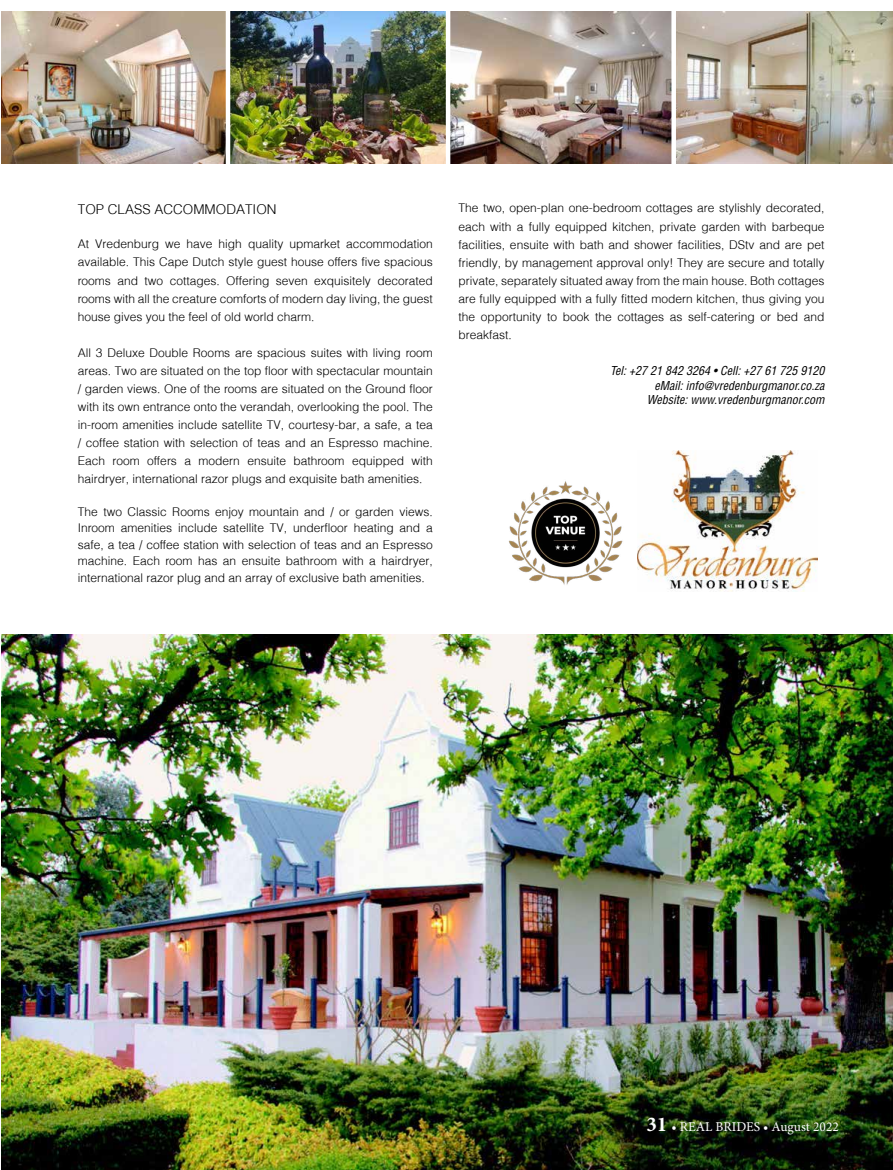
<style>
.page{position:relative;width:893px;height:1170px;background:#fff}
.page>*{position:absolute;margin:0;border:0;box-sizing:border-box;transform-origin:0 0}
.t1{font:13.5px "Minion Pro";color:#fff}
.t2{font:300 13.5px "Helv";color:#000}
.t3{font:300 12px/18px "Helv";color:#000;text-align:justify}
.t4{font:italic condensed 12px/14.4px "Helvetica LT Std";color:#000;text-align:right}
.s1{font-weight:700;font-size:21px}
</style>
<div class="page">
<img style="left:676px;top:12px;width:217px;height:151px">
<img style="left:450px;top:12px;width:221px;height:151px">
<img style="left:230px;top:12px;width:216px;height:151px">
<img style="left:2px;top:12px;width:224px;height:151px">
<img style="left:2px;top:634px;width:839px;height:535px">
<img style="left:841px;top:634px;width:52px;height:535px">
<img style="left:638px;top:450px;width:179px;height:141px">
<img style="left:509px;top:481px;width:114px;height:104px">
<p class="t2" style="left:78px;top:201px;width:200px">TOP CLASS ACCOMMODATION</p>
<p class="t3" style="left:78px;top:235px;width:356px">At Vredenburg we have high quality upmarket accommodation available. This Cape Dutch style guest house offers five spacious rooms and two cottages. Offering seven exquisitely decorated rooms with all the creature comforts of modern day living, the guest house gives you the feel of old world charm.</p>
<p class="t3" style="left:78px;top:343px;width:356px">All 3 Deluxe Double Rooms are spacious suites with living room areas. Two are situated on the top floor with spectacular mountain / garden views. One of the rooms are situated on the Ground floor with its own entrance onto the verandah, overlooking the pool. The in-room amenities include satellite TV, courtesy-bar, a safe, a tea / coffee station with selection of teas and an Espresso machine.<br>Each room offers a modern ensuite bathroom equipped with hairdryer, international razor plugs and exquisite bath amenities.</p>
<p class="t3" style="left:78px;top:502px;width:356px;line-height:16.5px">The two Classic Rooms enjoy mountain and / or garden views.<br>Inroom amenities include satellite TV, underfloor heating and a safe, a tea / coffee station with selection of teas and an Espresso machine. Each room has an ensuite bathroom with a hairdryer, international razor plug and an array of exclusive bath amenities.</p>
<p class="t3" style="left:458px;top:199px;width:368px">The two, open-plan one-bedroom cottages are stylishly decorated, each with a fully equipped kitchen, private garden with barbeque facilities, ensuite with bath and shower facilities, DStv and are pet friendly, by management approval only! They are secure and totally private, separately situated away from the main house. Both cottages are fully equipped with a fully fitted modern kitchen, thus giving you the opportunity to book the cottages as self-catering or bed and breakfast.</p>
<p class="t4" style="left:610px;top:364px;width:216px">Tel: +27 21 842 3264 • Cell: +27 61 725 9120 eMail: info@vredenburgmanor.co.za<br>Website: www.vredenburgmanor.com</p>
<p class="t1" style="left:646px;top:1117px;width:194px"><span class="s1">31</span> • REAL BRIDES • August 2022</p>
</div>
